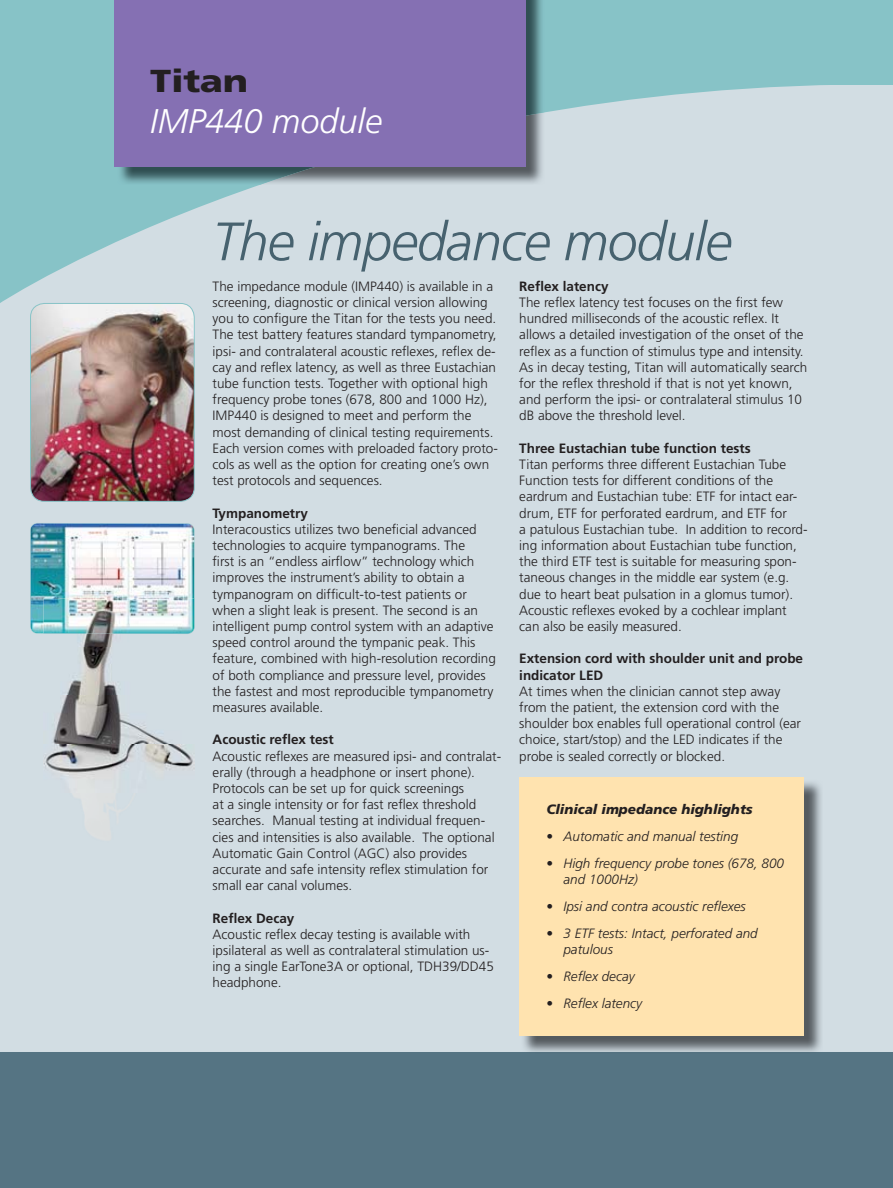
<style>
.page{position:relative;width:893px;height:1188px;background:#fff}
.page>*{position:absolute;margin:0;border:0;box-sizing:border-box;transform-origin:0 0}
.t1{font:italic 300 54px "Frutiger LT";letter-spacing:-.02em;color:#47626f}
.t2{font:italic 300 34.2px "Frutiger LT";color:#fff}
.t3{font:900 31.8px "Frutiger LT";letter-spacing:-.01em;color:#231f20;scale:1.2 1}
.t4{font:300 13.5px/16.2px "Frutiger LT";color:#231f20}
.t5{font:italic 300 13.5px/16.2px "Frutiger LT";color:#231f20}
.t6{font:700 13.5px/16.2px "Frutiger LT";color:#231f20}
.t7{font:italic 900 13.5px "Frutiger LT";color:#231f20}
.s1{font-style:normal}
</style>
<div class="page">
<div style="left:0;top:85px;width:893px;height:1103px;background:#d2dde3"></div>
<svg style="left:0;top:0;width:892px;height:303px"></svg>
<svg style="left:892px;top:0;width:1px;height:85px"></svg>
<div style="left:0;top:1052px;width:893px;height:136px;background:#557483"></div>
<img style="left:117px;top:0;width:427px;height:185px">
<div style="left:115px;top:0;width:411px;height:166px;background:#8570b3"></div>
<img style="left:521px;top:782px;width:300px;height:270px">
<div style="left:519px;top:777px;width:285px;height:258px;background:#ffe3af"></div>
<img style="left:30px;top:523px;width:165px;height:111px">
<img style="left:44px;top:634px;width:151px;height:205px">
<img style="left:44px;top:598px;width:151px;height:36px">
<img style="left:31px;top:303px;width:163px;height:198px;border-radius:14px">
<div style="left:30px;top:303px;width:165px;height:199px;border:1px solid #87c3c7;border-radius:14px"></div>
<h3 class="t3" style="left:150px;top:62px;width:83px">Titan</h3>
<h2 class="t2" style="left:150px;top:105px;width:234px">IMP440 module</h2>
<h1 class="t1" style="left:213px;top:215px;width:521px">The impedance module</h1>
<p class="t4" style="left:213px;top:279px;width:287px">The impedance module (IMP440) is available in a screening, diagnostic or clinical version allowing you to configure the Titan for the tests you need.<br>The test battery features standard tympanometry, ipsi- and contralateral acoustic reflexes, reflex de&shy;cay and reflex latency, as well as three Eustachian tube function tests. Together with optional high frequency probe tones (678, 800 and 1000 Hz), IMP440 is designed to meet and perform the most demanding of clinical testing requirements.<br>Each version comes with preloaded factory proto&shy;cols as well as the option for creating one’s own test protocols and sequences.</p>
<p class="t6" style="left:213px;top:505px;width:97px">Tympanometry</p>
<p class="t4" style="left:213px;top:522px;width:285px">Interacoustics utilizes two beneficial advanced technologies to acquire tympanograms. The<br>first is an “endless airflow” technology which improves the instrument’s ability to obtain a tympanogram on difficult-to-test patients or when a slight leak is present. The second is an intelligent pump control system with an adaptive speed control around the tympanic peak. This feature, combined with high-resolution recording of both compliance and pressure level, provides the fastest and most reproducible tympanometry measures available.</p>
<p class="t6" style="left:213px;top:732px;width:123px">Acoustic reflex test</p>
<p class="t4" style="left:213px;top:749px;width:290px">Acoustic reflexes are measured ipsi- and contralat&shy;erally (through a headphone or insert phone).<br>Protocols can be set up for quick screenings<br>at a single intensity or for fast reflex threshold searches. Manual testing at individual frequen&shy;cies and intensities is also available. The optional Automatic Gain Control (AGC) also provides accurate and safe intensity reflex stimulation for small ear canal volumes.</p>
<p class="t6" style="left:213px;top:910px;width:83px">Reflex Decay</p>
<p class="t4" style="left:213px;top:927px;width:283px">Acoustic reflex decay testing is available with ipsilateral as well as contralateral stimulation us&shy;ing a single EarTone3A or optional, TDH39/DD45 headphone.</p>
<p class="t6" style="left:519px;top:279px;width:91px">Reflex latency</p>
<p class="t4" style="left:519px;top:295px;width:290px">The reflex latency test focuses on the first few hundred milliseconds of the acoustic reflex. It allows a detailed investigation of the onset of the reflex as a function of stimulus type and intensity.<br>As in decay testing, Titan will automatically search for the reflex threshold if that is not yet known, and perform the ipsi- or contralateral stimulus 10 dB above the threshold level.</p>
<p class="t6" style="left:519px;top:441px;width:233px">Three Eustachian tube function tests</p>
<p class="t4" style="left:519px;top:457px;width:290px">Titan performs three different Eustachian Tube Function tests for different conditions of the eardrum and Eustachian tube: ETF for intact ear&shy;drum, ETF for perforated eardrum, and ETF for<br>a patulous Eustachian tube. In addition to record&shy;ing information about Eustachian tube function, the third ETF test is suitable for measuring spon&shy;taneous changes in the middle ear system (e.g. due to heart beat pulsation in a glomus tumor).<br>Acoustic reflexes evoked by a cochlear implant can also be easily measured.</p>
<p class="t6" style="left:519px;top:651px;width:285px">Extension cord with shoulder unit and probe indicator LED</p>
<p class="t4" style="left:519px;top:684px;width:283px">At times when the clinician cannot step away from the patient, the extension cord with the shoulder box enables full operational control (ear choice, start/stop) and the LED indicates if the probe is sealed correctly or blocked.</p>
<p class="t7" style="left:546px;top:803px;width:208px">Clinical impedance highlights</p>
<p class="t5" style="left:546px;top:829px;width:193px"><span class="s1">•</span> Automatic and manual testing</p>
<p class="t5" style="left:563px;top:856px;width:222px;text-indent:-17px"><span class="s1">•</span> High frequency probe tones (678, 800 and 1000Hz)</p>
<p class="t5" style="left:546px;top:899px;width:201px"><span class="s1">•</span> Ipsi and contra acoustic reflexes</p>
<p class="t5" style="left:563px;top:926px;width:196px;text-indent:-17px"><span class="s1">•</span> 3 ETF tests: Intact, perforated and patulous</p>
<p class="t5" style="left:546px;top:969px;width:90px"><span class="s1">•</span> Reflex decay</p>
<p class="t5" style="left:546px;top:996px;width:97px"><span class="s1">•</span> Reflex latency</p>
</div>
